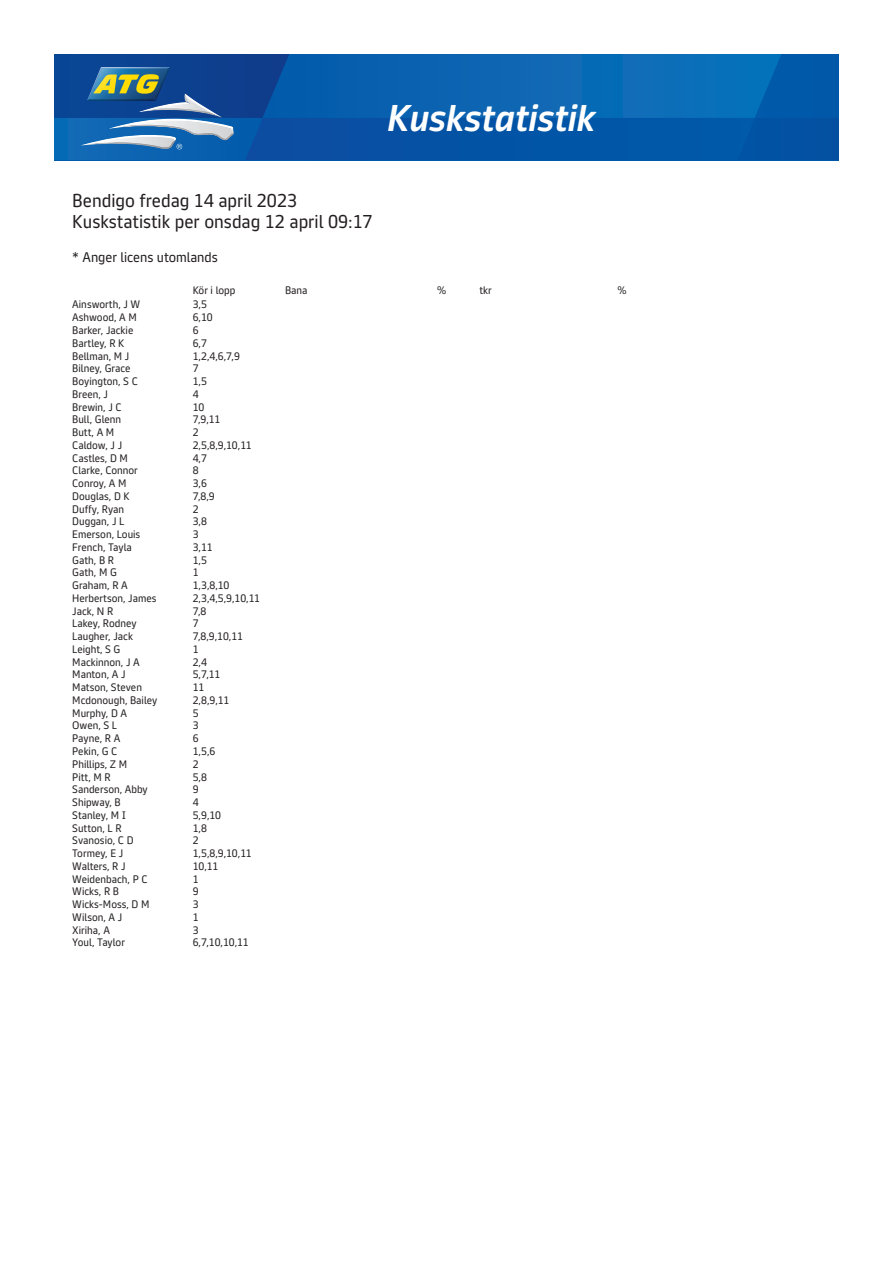
<style>
.page{position:relative;width:893px;height:1263px;background:#fff}
.page>*{position:absolute;margin:0;border:0;box-sizing:border-box;transform-origin:0 0}
.t1{font:italic 700 36px "ATG Text";color:#fff}
.t2{font:18px/21.6px "ATG Text";color:#231f20}
.t3{font:13.5px "ATG Text";color:#231f20}
.t4{font:10.5px "ATG Text";color:#231f20}
</style>
<div class="page">
<svg style="left:54px;top:54px;width:785px;height:106px;background:#105ea8"></svg>
<h1 class="t1" style="left:387px;top:100px;width:210px">Kuskstatistik</h1>
<h2 class="t2" style="left:72px;top:190px;width:302px">Bendigo fredag 14 april 2023<br>Kuskstatistik per onsdag 12 april 09:17</h2>
<p class="t3" style="left:72px;top:250px;width:147px">* Anger licens utomlands</p>
<p class="t4" style="left:193px;top:285px;width:44px">Kör i lopp</p>
<p class="t4" style="left:285px;top:285px;width:24px">Bana</p>
<p class="t4" style="left:437px;top:285px;width:11px">%</p>
<p class="t4" style="left:479px;top:285px;width:14px">tkr</p>
<p class="t4" style="left:618px;top:285px;width:11px">%</p>
<p class="t4" style="left:72px;top:299px;width:70px">Ainsworth, J W</p>
<p class="t4" style="left:193px;top:299px;width:16px">3,5</p>
<p class="t4" style="left:72px;top:312px;width:66px">Ashwood, A M</p>
<p class="t4" style="left:193px;top:312px;width:22px">6,10</p>
<p class="t4" style="left:72px;top:325px;width:63px">Barker, Jackie</p>
<p class="t4" style="left:193px;top:325px;width:7px">6</p>
<p class="t4" style="left:72px;top:338px;width:54px">Bartley, R K</p>
<p class="t4" style="left:193px;top:338px;width:16px">6,7</p>
<p class="t4" style="left:72px;top:350px;width:59px">Bellman, M J</p>
<p class="t4" style="left:193px;top:350px;width:49px">1,2,4,6,7,9</p>
<p class="t4" style="left:72px;top:363px;width:60px">Bilney, Grace</p>
<p class="t4" style="left:193px;top:363px;width:7px">7</p>
<p class="t4" style="left:72px;top:376px;width:67px">Boyington, S C</p>
<p class="t4" style="left:193px;top:376px;width:16px">1,5</p>
<p class="t4" style="left:72px;top:389px;width:37px">Breen, J</p>
<p class="t4" style="left:193px;top:389px;width:7px">4</p>
<p class="t4" style="left:72px;top:401px;width:51px">Brewin, J C</p>
<p class="t4" style="left:193px;top:401px;width:13px">10</p>
<p class="t4" style="left:72px;top:414px;width:50px">Bull, Glenn</p>
<p class="t4" style="left:193px;top:414px;width:29px">7,9,11</p>
<p class="t4" style="left:72px;top:427px;width:44px">Butt, A M</p>
<p class="t4" style="left:193px;top:427px;width:7px">2</p>
<p class="t4" style="left:72px;top:440px;width:51px">Caldow, J J</p>
<p class="t4" style="left:193px;top:440px;width:61px">2,5,8,9,10,11</p>
<p class="t4" style="left:72px;top:452px;width:57px">Castles, D M</p>
<p class="t4" style="left:193px;top:452px;width:16px">4,7</p>
<p class="t4" style="left:72px;top:465px;width:67px">Clarke, Connor</p>
<p class="t4" style="left:193px;top:465px;width:7px">8</p>
<p class="t4" style="left:72px;top:478px;width:56px">Conroy, A M</p>
<p class="t4" style="left:193px;top:478px;width:16px">3,6</p>
<p class="t4" style="left:72px;top:491px;width:59px">Douglas, D K</p>
<p class="t4" style="left:193px;top:491px;width:24px">7,8,9</p>
<p class="t4" style="left:72px;top:503px;width:54px">Duffy, Ryan</p>
<p class="t4" style="left:193px;top:503px;width:7px">2</p>
<p class="t4" style="left:72px;top:516px;width:54px">Duggan, J L</p>
<p class="t4" style="left:193px;top:516px;width:16px">3,8</p>
<p class="t4" style="left:72px;top:529px;width:69px">Emerson, Louis</p>
<p class="t4" style="left:193px;top:529px;width:7px">3</p>
<p class="t4" style="left:72px;top:542px;width:61px">French, Tayla</p>
<p class="t4" style="left:193px;top:542px;width:21px">3,11</p>
<p class="t4" style="left:72px;top:554px;width:43px">Gath, B R</p>
<p class="t4" style="left:193px;top:554px;width:16px">1,5</p>
<p class="t4" style="left:72px;top:567px;width:46px">Gath, M G</p>
<p class="t4" style="left:193px;top:567px;width:7px">1</p>
<p class="t4" style="left:72px;top:580px;width:57px">Graham, R A</p>
<p class="t4" style="left:193px;top:580px;width:38px">1,3,8,10</p>
<p class="t4" style="left:72px;top:593px;width:86px">Herbertson, James</p>
<p class="t4" style="left:193px;top:593px;width:69px">2,3,4,5,9,10,11</p>
<p class="t4" style="left:72px;top:605px;width:43px">Jack, N R</p>
<p class="t4" style="left:193px;top:605px;width:15px">7,8</p>
<p class="t4" style="left:72px;top:618px;width:66px">Lakey, Rodney</p>
<p class="t4" style="left:193px;top:618px;width:7px">7</p>
<p class="t4" style="left:72px;top:631px;width:62px">Laugher, Jack</p>
<p class="t4" style="left:193px;top:631px;width:52px">7,8,9,10,11</p>
<p class="t4" style="left:72px;top:644px;width:50px">Leight, S G</p>
<p class="t4" style="left:193px;top:644px;width:7px">1</p>
<p class="t4" style="left:72px;top:656px;width:69px">Mackinnon, J A</p>
<p class="t4" style="left:193px;top:656px;width:16px">2,4</p>
<p class="t4" style="left:72px;top:669px;width:55px">Manton, A J</p>
<p class="t4" style="left:193px;top:669px;width:29px">5,7,11</p>
<p class="t4" style="left:72px;top:682px;width:71px">Matson, Steven</p>
<p class="t4" style="left:193px;top:682px;width:13px">11</p>
<p class="t4" style="left:72px;top:695px;width:87px">Mcdonough, Bailey</p>
<p class="t4" style="left:193px;top:695px;width:38px">2,8,9,11</p>
<p class="t4" style="left:72px;top:707px;width:56px">Murphy, D A</p>
<p class="t4" style="left:193px;top:707px;width:7px">5</p>
<p class="t4" style="left:72px;top:720px;width:46px">Owen, S L</p>
<p class="t4" style="left:193px;top:720px;width:7px">3</p>
<p class="t4" style="left:72px;top:733px;width:50px">Payne, R A</p>
<p class="t4" style="left:193px;top:733px;width:7px">6</p>
<p class="t4" style="left:72px;top:746px;width:47px">Pekin, G C</p>
<p class="t4" style="left:193px;top:746px;width:24px">1,5,6</p>
<p class="t4" style="left:72px;top:759px;width:56px">Phillips, Z M</p>
<p class="t4" style="left:193px;top:759px;width:7px">2</p>
<p class="t4" style="left:72px;top:771px;width:40px">Pitt, M R</p>
<p class="t4" style="left:193px;top:771px;width:16px">5,8</p>
<p class="t4" style="left:72px;top:784px;width:77px">Sanderson, Abby</p>
<p class="t4" style="left:193px;top:784px;width:7px">9</p>
<p class="t4" style="left:72px;top:797px;width:50px">Shipway, B</p>
<p class="t4" style="left:193px;top:797px;width:7px">4</p>
<p class="t4" style="left:72px;top:810px;width:55px">Stanley, M I</p>
<p class="t4" style="left:193px;top:810px;width:30px">5,9,10</p>
<p class="t4" style="left:72px;top:822px;width:51px">Sutton, L R</p>
<p class="t4" style="left:193px;top:822px;width:16px">1,8</p>
<p class="t4" style="left:72px;top:835px;width:63px">Svanosio, C D</p>
<p class="t4" style="left:193px;top:835px;width:7px">2</p>
<p class="t4" style="left:72px;top:848px;width:53px">Tormey, E J</p>
<p class="t4" style="left:193px;top:848px;width:61px">1,5,8,9,10,11</p>
<p class="t4" style="left:72px;top:861px;width:55px">Walters, R J</p>
<p class="t4" style="left:193px;top:861px;width:27px">10,11</p>
<p class="t4" style="left:72px;top:873px;width:77px">Weidenbach, P C</p>
<p class="t4" style="left:193px;top:873px;width:7px">1</p>
<p class="t4" style="left:72px;top:886px;width:48px">Wicks, R B</p>
<p class="t4" style="left:193px;top:886px;width:7px">9</p>
<p class="t4" style="left:72px;top:899px;width:79px">Wicks-Moss, D M</p>
<p class="t4" style="left:193px;top:899px;width:7px">3</p>
<p class="t4" style="left:72px;top:912px;width:51px">Wilson, A J</p>
<p class="t4" style="left:193px;top:912px;width:7px">1</p>
<p class="t4" style="left:72px;top:924px;width:39px">Xiriha, A</p>
<p class="t4" style="left:193px;top:924px;width:7px">3</p>
<p class="t4" style="left:72px;top:937px;width:54px">Youl, Taylor</p>
<p class="t4" style="left:193px;top:937px;width:57px">6,7,10,10,11</p>
</div>
